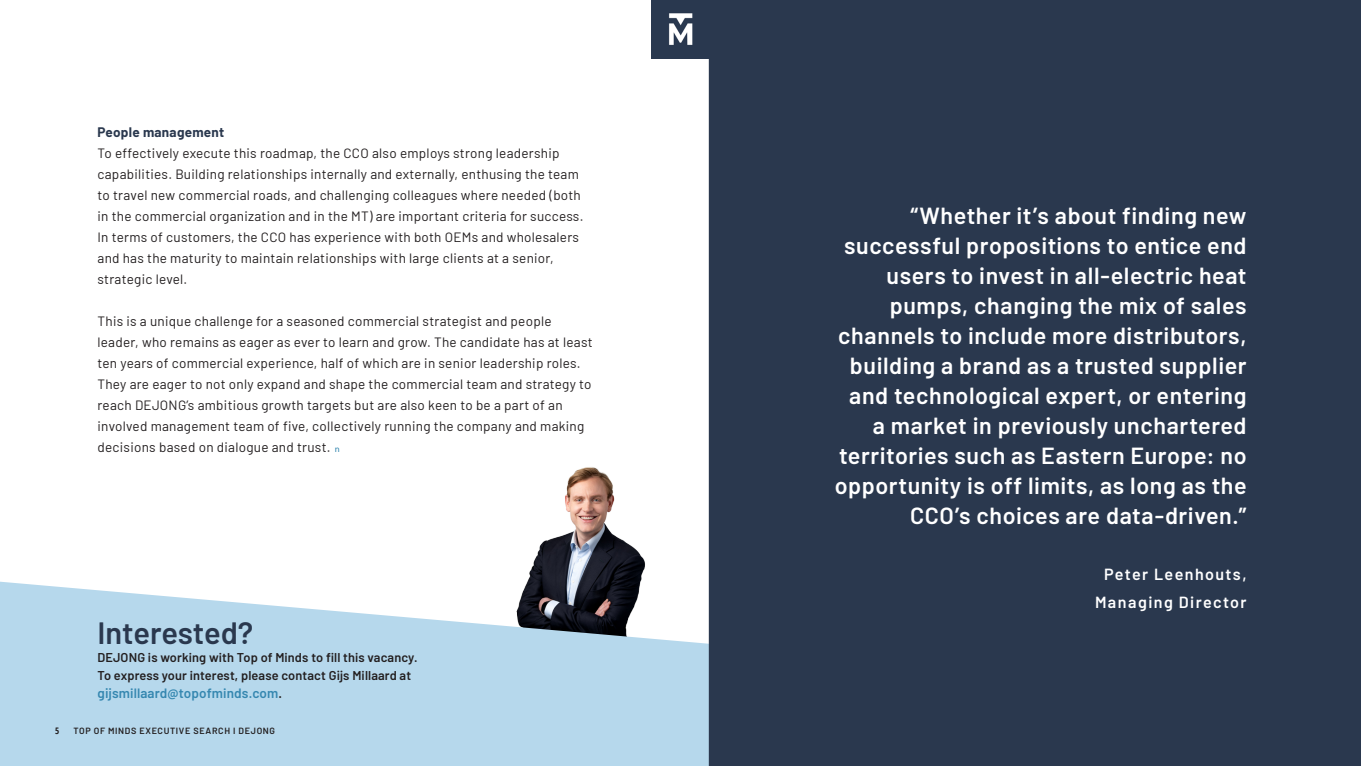
<style>
.page{position:relative;width:1361px;height:766px;background:#fff}
.page>*{position:absolute;margin:0;border:0;box-sizing:border-box;transform-origin:0 0}
.t1{font:600 30.75px "Barlow";color:#2a384e}
.Page_header_kopie{font:600 23.25px/30px "Barlow";letter-spacing:.025em;color:#fff;text-align:right}
.t2{font:600 16.12px "Barlow";letter-spacing:.085em;color:#fff}
.t3{font:13.5px/21px "Barlow";letter-spacing:.02em;color:#231f20}
.t4{font:600 13.5px "Barlow";letter-spacing:.01em;color:#3587b0}
.t5{font:700 13.5px "Barlow";letter-spacing:.02em;color:#2a384e}
.t6{font:600 12.75px "Barlow";letter-spacing:.01em;color:#231f20}
.t7{font:600 9px "Barlow";letter-spacing:.07em;color:#231f20}
.t8{font:700 condensed 9px "Open Sans";color:#231f20}
.s1{font-family:"Myriad Pro";font-size:9px;color:#3587b0}
.s2{color:#231f20}
</style>
<div class="page">
<img style="left:527px;top:467px;width:118px;height:114px">
<svg style="left:0;top:581px;width:709px;height:184px;background:#b8d4e5"></svg>
<div style="left:709px;top:0;width:652px;height:765px;background:#2a384e"></div>
<img style="left:651px;top:0;width:58px;height:58px">
<p class="t5" style="left:98px;top:122px;width:128px">People management</p>
<p class="t3" style="left:98px;top:141px;width:487px">To effectively execute this roadmap, the CCO also employs strong leadership capabilities. Building relationships internally and externally, enthusing the team to travel new commercial roads, and challenging colleagues where needed (both in the commercial organization and in the MT) are important criteria for success.<br>In terms of customers, the CCO has experience with both OEMs and wholesalers and has the maturity to maintain relationships with large clients at a senior, strategic level.</p>
<p class="t3" style="left:98px;top:309px;width:497px">This is a unique challenge for a seasoned commercial strategist and people leader, who remains as eager as ever to learn and grow. The candidate has at least ten years of commercial experience, half of which are in senior leadership roles.<br>They are eager to not only expand and shape the commercial team and strategy to reach DEJONG’s ambitious growth targets but are also keen to be a part of an involved management team of five, collectively running the company and making decisions based on dialogue and trust. <span class="s1">n</span></p>
<p class="t1" style="left:98px;top:610px;width:157px">Interested?</p>
<p class="t6" style="left:98px;top:647px;width:321px">DEJONG is working with Top of Minds to fill this vacancy.</p>
<p class="t6" style="left:98px;top:665px;width:315px">To express your interest, please contact Gijs Millaard at</p>
<p class="t4" style="left:98px;top:682px;width:186px">gijsmillaard@topofminds.com<span class="s2">.</span></p>
<p class="t8" style="left:55px;top:724px;width:6px">5</p>
<p class="t7" style="left:73px;top:724px;width:203px">TOP OF MINDS EXECUTIVE SEARCH I DEJONG</p>
<p class="Page_header_kopie" style="left:835px;top:199px;width:413px">“Whether it’s about finding new successful propositions to entice end users to invest in all-electric heat pumps, changing the mix of sales channels to include more distributors, building a brand as a trusted supplier and technological expert, or entering a market in previously unchartered territories such as Eastern Europe: no opportunity is off limits, as long as the CCO’s choices are data-driven.”</p>
<p class="t2" style="left:1104px;top:562px;width:144px">Peter Leenhouts,</p>
<p class="t2" style="left:1095px;top:589px;width:153px">Managing Director</p>
</div>
